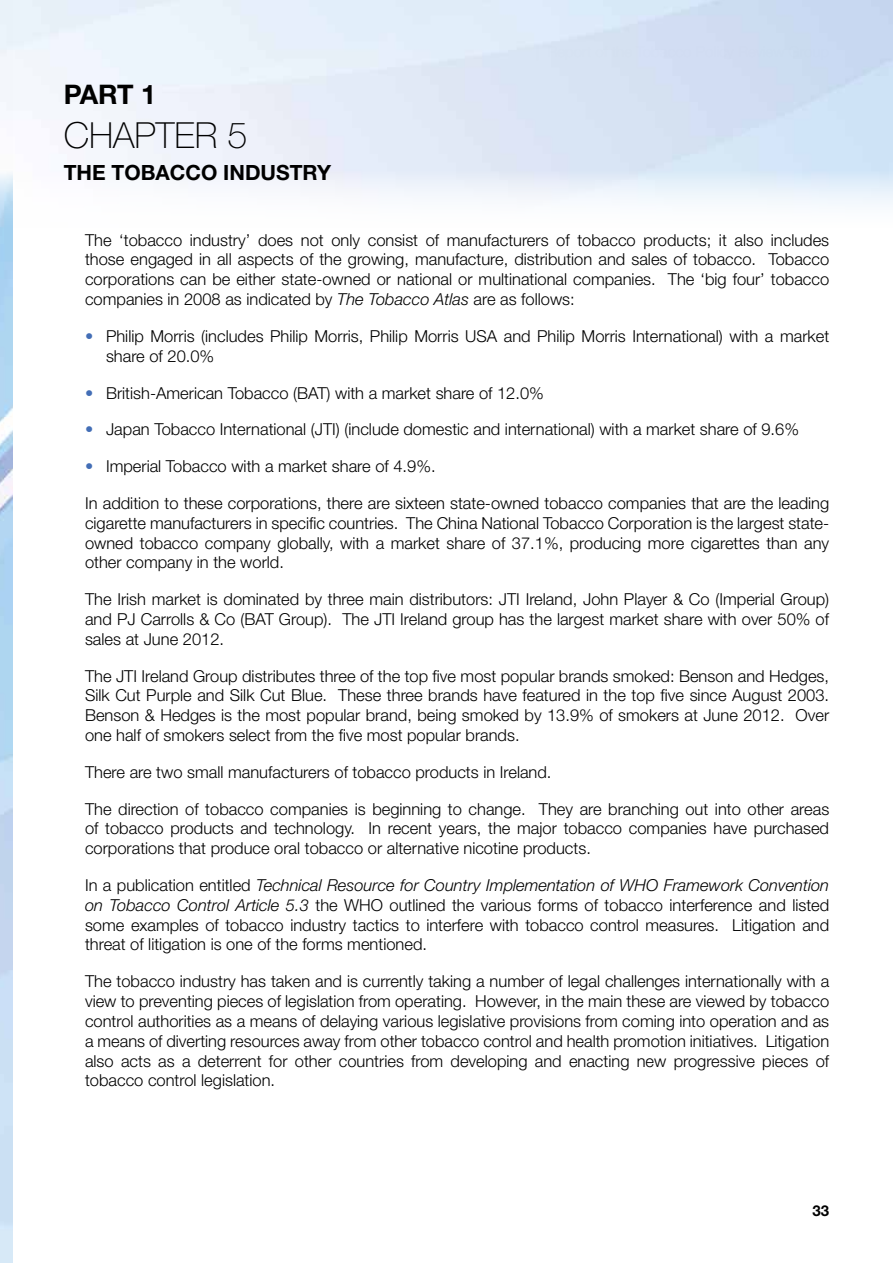
<style>
.page{position:relative;width:893px;height:1263px;background:#fff}
.page>*{position:absolute;margin:0;border:0;box-sizing:border-box;transform-origin:0 0}
.t1{font:100 36px "Helvetica Neue LT Std";color:#000}
.t2{font:700 27px "Helvetica Neue LT Std";color:#000}
.t3{font:700 21px "Helvetica Neue LT Std";color:#000}
.t4{font:300 16.5px/19.8px "Helvetica Neue LT Std";color:#000;text-align:justify}
.t5{font:700 15px "Helvetica Neue LT Std";color:#000}
.s1{font-style:italic}
.s2{color:#436eb6}
</style>
<div class="page">
<img style="left:0;top:234px;width:13px;height:1029px">
<h2 class="t2" style="left:64px;top:78px;width:94px">PART 1</h2>
<h1 class="t1" style="left:64px;top:114px;width:185px">CHAPTER 5</h1>
<p class="t3" style="left:64px;top:159px;width:269px">THE TOBACCO INDUSTRY</p>
<p class="t4" style="left:85px;top:230px;width:746px">The ‘tobacco industry’ does not only consist of manufacturers of tobacco products; it also includes those engaged in all aspects of the growing, manufacture, distribution and sales of tobacco. Tobacco corporations can be either state-owned or national or multinational companies. The ‘big four’ tobacco companies in 2008 as indicated by <span class="s1">The Tobacco Atlas</span> are as follows:</p>
<p class="t4" style="left:106px;top:326px;width:725px;text-indent:-21px"><span class="s2">•</span> Philip Morris (includes Philip Morris, Philip Morris USA and Philip Morris International) with a market share of 20.0%</p>
<p class="t4" style="left:85px;top:382px;width:460px"><span class="s2">•</span> British-American Tobacco (BAT) with a market share of 12.0%</p>
<p class="t4" style="left:85px;top:419px;width:715px"><span class="s2">•</span> Japan Tobacco International (JTI) (include domestic and international) with a market share of 9.6%</p>
<p class="t4" style="left:85px;top:456px;width:352px"><span class="s2">•</span> Imperial Tobacco with a market share of 4.9%.</p>
<p class="t4" style="left:85px;top:493px;width:746px">In addition to these corporations, there are sixteen state-owned tobacco companies that are the leading cigarette manufacturers in specific countries. The China National Tobacco Corporation is the largest state&shy;owned tobacco company globally, with a market share of 37.1%, producing more cigarettes than any other company in the world.</p>
<p class="t4" style="left:85px;top:589px;width:746px">The Irish market is dominated by three main distributors: JTI Ireland, John Player &amp; Co (Imperial Group) and PJ Carrolls &amp; Co (BAT Group). The JTI Ireland group has the largest market share with over 50% of sales at June 2012.</p>
<p class="t4" style="left:85px;top:665px;width:746px">The JTI Ireland Group distributes three of the top five most popular brands smoked: Benson and Hedges, Silk Cut Purple and Silk Cut Blue. These three brands have featured in the top five since August 2003.<br>Benson &amp; Hedges is the most popular brand, being smoked by 13.9% of smokers at June 2012. Over one half of smokers select from the five most popular brands.</p>
<p class="t4" style="left:85px;top:762px;width:468px">There are two small manufacturers of tobacco products in Ireland.</p>
<p class="t4" style="left:85px;top:798px;width:746px">The direction of tobacco companies is beginning to change. They are branching out into other areas of tobacco products and technology. In recent years, the major tobacco companies have purchased corporations that produce oral tobacco or alternative nicotine products.</p>
<p class="t4" style="left:85px;top:875px;width:746px">In a publication entitled <span class="s1">Technical Resource for Country Implementation of WHO Framework Convention on Tobacco Control Article 5.3</span> the WHO outlined the various forms of tobacco interference and listed some examples of tobacco industry tactics to interfere with tobacco control measures. Litigation and threat of litigation is one of the forms mentioned.</p>
<p class="t4" style="left:85px;top:971px;width:746px">The tobacco industry has taken and is currently taking a number of legal challenges internationally with a view to preventing pieces of legislation from operating. However, in the main these are viewed by tobacco control authorities as a means of delaying various legislative provisions from coming into operation and as a means of diverting resources away from other tobacco control and health promotion initiatives. Litigation also acts as a deterrent for other countries from developing and enacting new progressive pieces of tobacco control legislation.</p>
<p class="t5" style="left:812px;top:1201px;width:18px">33</p>
</div>
